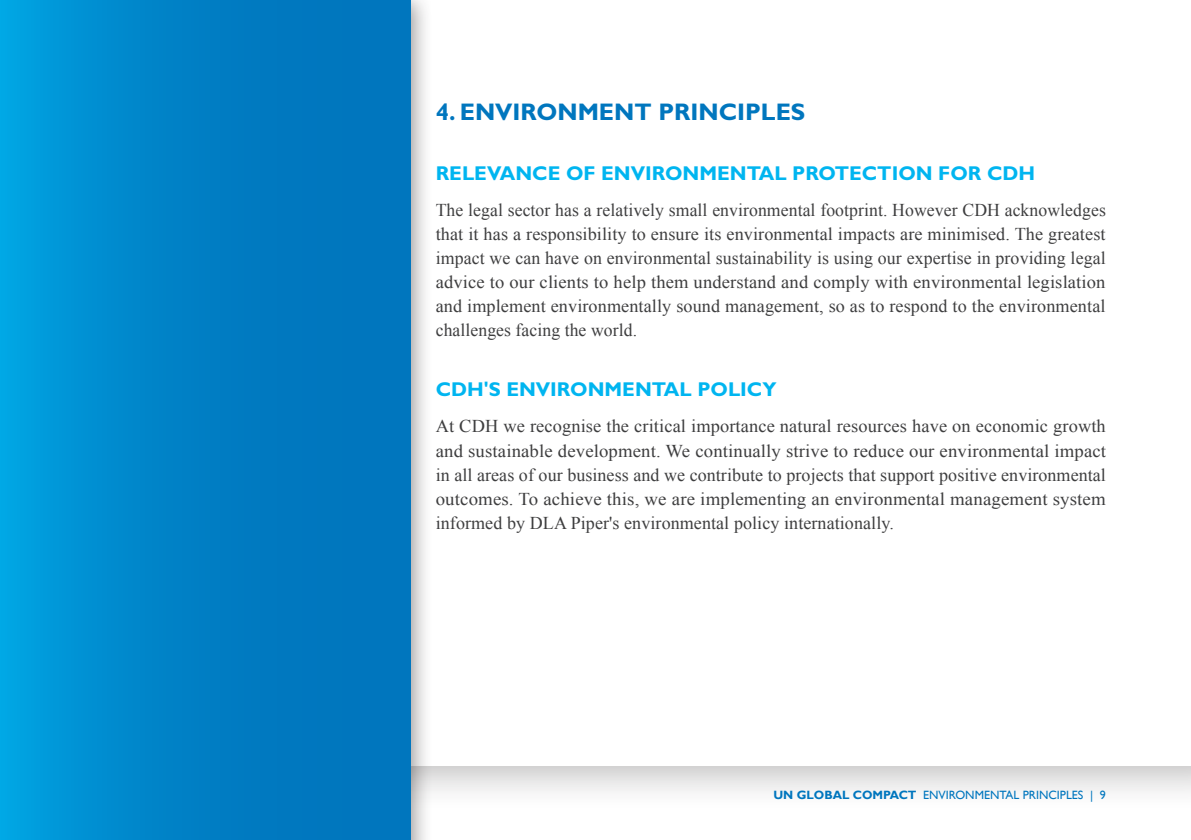
<style>
.page{position:relative;width:1191px;height:840px;background:#fff}
.page>*{position:absolute;margin:0;border:0;box-sizing:border-box;transform-origin:0 0}
.Paragraph_Heading{font:700 24px "Gill Sans Std";color:#0076be}
.Paragraph_Subheading{font:700 20px "Gill Sans Std";color:#00b5f0}
.Body_Copy{font:18px/24px "Times New Roman";letter-spacing:.005em;color:#3e3e3f;text-align:justify}
.t1{font:12px "Gill Sans";color:#0076be}
.s1{font-weight:700}
</style>
<div class="page">
<div style="left:0;top:0;width:1191px;height:811px;background:#231f20;opacity:.3"></div>
<div style="left:0;top:0;width:1191px;height:765px;background:#fff"></div>
<div style="left:0;top:0;width:434px;height:839px;background:#231f20;opacity:.45"></div>
<div style="left:0;top:0;width:411px;height:839px;background:linear-gradient(to right,#009bdb,#006cb6)"></div>
<p class="Paragraph_Heading" style="left:436px;top:98px;width:371px">4. ENVIRONMENT PRINCIPLES</p>
<p class="Paragraph_Subheading" style="left:436px;top:161px;width:601px">RELEVANCE OF ENVIRONMENTAL PROTECTION FOR CDH</p>
<p class="Body_Copy" style="left:436px;top:198px;width:671px">The legal sector has a relatively small environmental footprint. However CDH acknowledges that it has a responsibility to ensure its environmental impacts are minimised. The greatest impact we can have on environmental sustainability is using our expertise in providing legal advice to our clients to help them understand and comply with environmental legislation and implement environmentally sound management, so as to respond to the environmental challenges facing the world.</p>
<p class="Paragraph_Subheading" style="left:436px;top:377px;width:342px">CDH'S ENVIRONMENTAL POLICY</p>
<p class="Body_Copy" style="left:436px;top:414px;width:672px">At CDH we recognise the critical importance natural resources have on economic growth and sustainable development. We continually strive to reduce our environmental impact in all areas of our business and we contribute to projects that support positive environmental outcomes. To achieve this, we are implementing an environmental management system informed by DLA Piper's environmental policy internationally.</p>
<p class="t1" style="left:773px;top:788px;width:334px"><span class="s1">UN GLOBAL COMPACT</span> ENVIRONMENTAL PRINCIPLES | 9</p>
</div>
